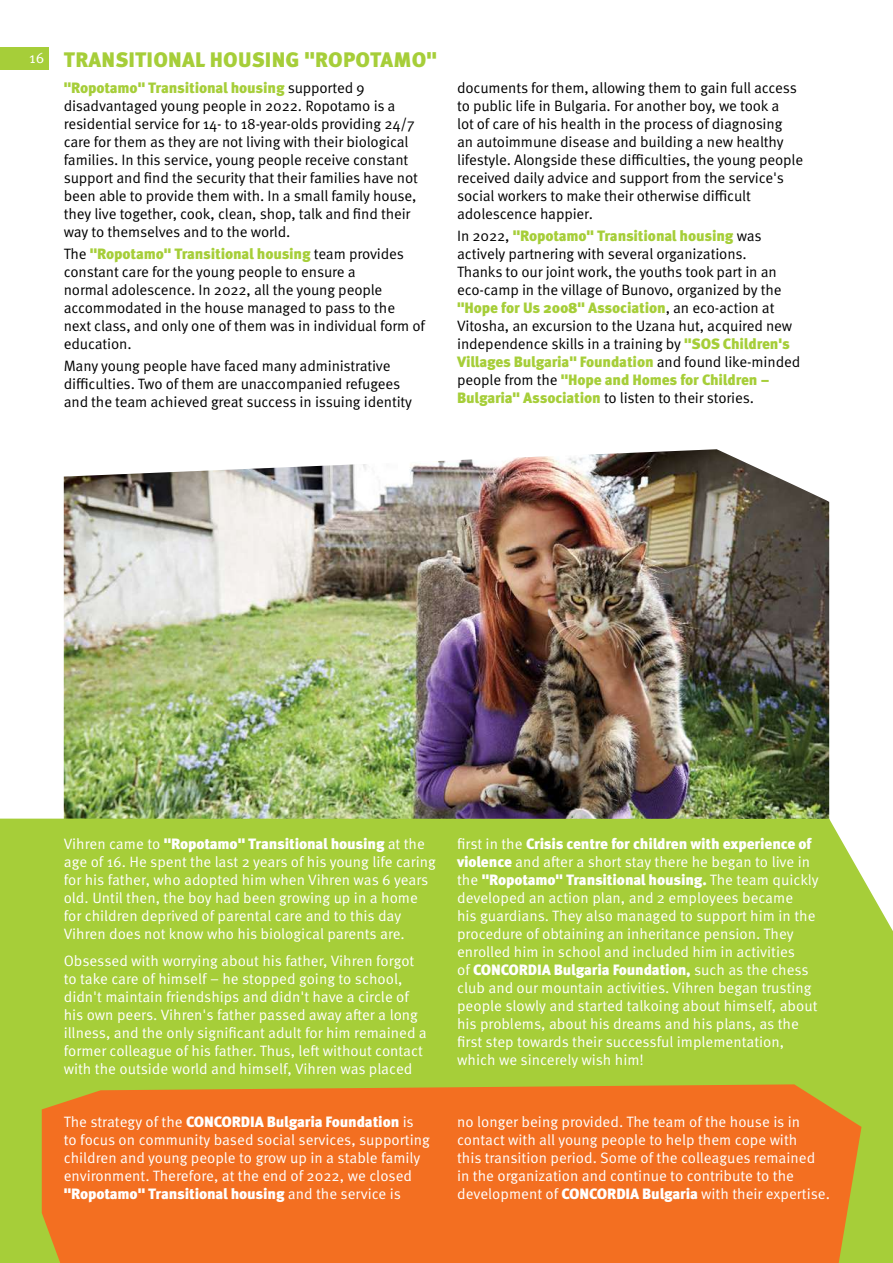
<style>
.page{position:relative;width:893px;height:1263px;background:#fff}
.page>*{position:absolute;margin:0;border:0;box-sizing:border-box;transform-origin:0 0}
.t1{font:900 21px "Meta Pro";letter-spacing:.01em;color:#a6ce39}
.t2{font:15px/18px "Meta Pro Norm";color:#fff}
.t3{font:15px/18px "Meta Pro Norm";letter-spacing:-.01em;color:#000}
.t4{font:900 15px "Meta Pro";letter-spacing:-.01em;color:#fff}
.t5{font:900 15px/18px "Meta Pro";letter-spacing:-.01em;color:#a6ce39}
.s1{font-family:"Meta Pro Norm";font-weight:400;color:#000}
.s2{font-family:"Meta Pro";font-weight:900;color:#a6ce39}
.s3{font-family:"Meta Pro Norm";font-weight:400}
.s4{font-family:"Meta Pro";font-weight:900}
</style>
<div class="page">
<img style="left:64px;top:449px;width:765px;height:370px">
<div style="left:0;top:819px;width:893px;height:444px;background:#a6ce39"></div>
<div style="left:0;top:47px;width:49px;height:23px;background:#a6ce39"></div>
<div style="left:42px;top:1084px;width:819px;height:179px;background:#f36f21"></div>
<div style="left:64px;top:838px;width:372px;height:235px;background:#a6ce39"></div>
<h1 class="t1" style="left:29px;top:43px;width:409px"><sup>16</sup> TRANSITIONAL HOUSING "ROPOTAMO"</h1>
<p class="t5" style="left:64px;top:78px;width:303px">"Ropotamo" Transitional housing <span class="s1">supported 9</span></p>
<p class="t3" style="left:64px;top:95px;width:356px">disadvantaged young people in 2022. Ropotamo is a residential service for 14- to 18-year-olds providing 24/7 care for them as they are not living with their biological families. In this service, young people receive constant support and find the security that their families have not been able to provide them with. In a small family house, they live together, cook, clean, shop, talk and find their way to themselves and to the world.</p>
<p class="t5" style="left:64px;top:244px;width:342px"><span class="s1">The</span> "Ropotamo" Transitional housing <span class="s1">team provides</span></p>
<p class="t3" style="left:64px;top:262px;width:363px">constant care for the young people to ensure a<br>normal adolescence. In 2022, all the young people accommodated in the house managed to pass to the next class, and only one of them was in individual form of education.</p>
<p class="t3" style="left:64px;top:356px;width:350px">Many young people have faced many administrative difficulties. Two of them are unaccompanied refugees and the team achieved great success in issuing identity</p>
<p class="t3" style="left:457px;top:77px;width:348px">documents for them, allowing them to gain full access to public life in Bulgaria. For another boy, we took a<br>lot of care of his health in the process of diagnosing<br>an autoimmune disease and building a new healthy lifestyle. Alongside these difficulties, the young people received daily advice and support from the service's social workers to make their otherwise difficult adolescence happier.</p>
<p class="t5" style="left:457px;top:226px;width:306px"><span class="s1">In 2022,</span> "Ropotamo" Transitional housing <span class="s1">was</span></p>
<p class="t3" style="left:457px;top:244px;width:326px">actively partnering with several organizations.<br>Thanks to our joint work, the youths took part in an eco-camp in the village of Bunovo, organized by the</p>
<p class="t5" style="left:457px;top:298px;width:319px">"Hope for Us 2008" Association<span class="s1">, an eco-action at</span></p>
<p class="t3" style="left:457px;top:316px;width:337px">Vitosha, an excursion to the Uzana hut, acquired new independence skills in a training by <span class="s2">"SOS Children's</span></p>
<p class="t5" style="left:457px;top:352px;width:345px">Villages Bulgaria" Foundation <span class="s1">and found like-minded people from the</span> "Hope and Homes for Children –</p>
<p class="t3" style="left:457px;top:388px;width:298px"><span class="s2">Bulgaria" Association</span> to listen to their stories.</p>
<p class="t4" style="left:64px;top:832px;width:363px"><span class="s3">Vihren came to</span> "Ropotamo" Transitional housing <span class="s3">at the</span></p>
<p class="t2" style="left:64px;top:852px;width:374px">age of 16. He spent the last 2 years of his young life caring for his father, who adopted him when Vihren was 6 years old. Until then, the boy had been growing up in a home for children deprived of parental care and to this day Vihren does not know who his biological parents are.</p>
<p class="t2" style="left:64px;top:950px;width:365px">Obsessed with worrying about his father, Vihren forgot to take care of himself – he stopped going to school, didn't maintain friendships and didn't have a circle of his own peers. Vihren's father passed away after a long illness, and the only significant adult for him remained a former colleague of his father. Thus, left without contact with the outside world and himself, Vihren was placed</p>
<p class="t4" style="left:64px;top:1110px;width:352px"><span class="s3">The strategy of the</span> CONCORDIA Bulgaria Foundation <span class="s3">is</span></p>
<p class="t2" style="left:64px;top:1130px;width:368px">to focus on community based social services, supporting children and young people to grow up in a stable family environment. Therefore, at the end of 2022, we closed</p>
<p class="t4" style="left:64px;top:1182px;width:339px">"Ropotamo" Transitional housing <span class="s3">and the service is</span></p>
<p class="t4" style="left:457px;top:832px;width:356px"><span class="s3">first in the</span> Crisis centre for children with experience of</p>
<p class="t2" style="left:457px;top:852px;width:355px"><span class="s4">violence</span> and after a short stay there he began to live in</p>
<p class="t4" style="left:457px;top:868px;width:363px"><span class="s3">the</span> "Ropotamo" Transitional housing. <span class="s3">The team quickly</span></p>
<p class="t2" style="left:457px;top:888px;width:360px">developed an action plan, and 2 employees became his guardians. They also managed to support him in the procedure of obtaining an inheritance pension. They enrolled him in school and included him in activities</p>
<p class="t4" style="left:457px;top:958px;width:353px"><span class="s3">of</span> CONCORDIA Bulgaria Foundation, <span class="s3">such as the chess</span></p>
<p class="t2" style="left:457px;top:978px;width:362px">club and our mountain activities. Vihren began trusting people slowly and started talkoing about himself, about his problems, about his dreams and his plans, as the first step towards their successful implementation, which we sincerely wish him!</p>
<p class="t2" style="left:457px;top:1112px;width:374px">no longer being provided. The team of the house is in contact with all young people to help them cope with<br>this transition period. Some of the colleagues remained in the organization and continue to contribute to the development of <span class="s4">CONCORDIA Bulgaria</span> with their expertise.</p>
</div>
